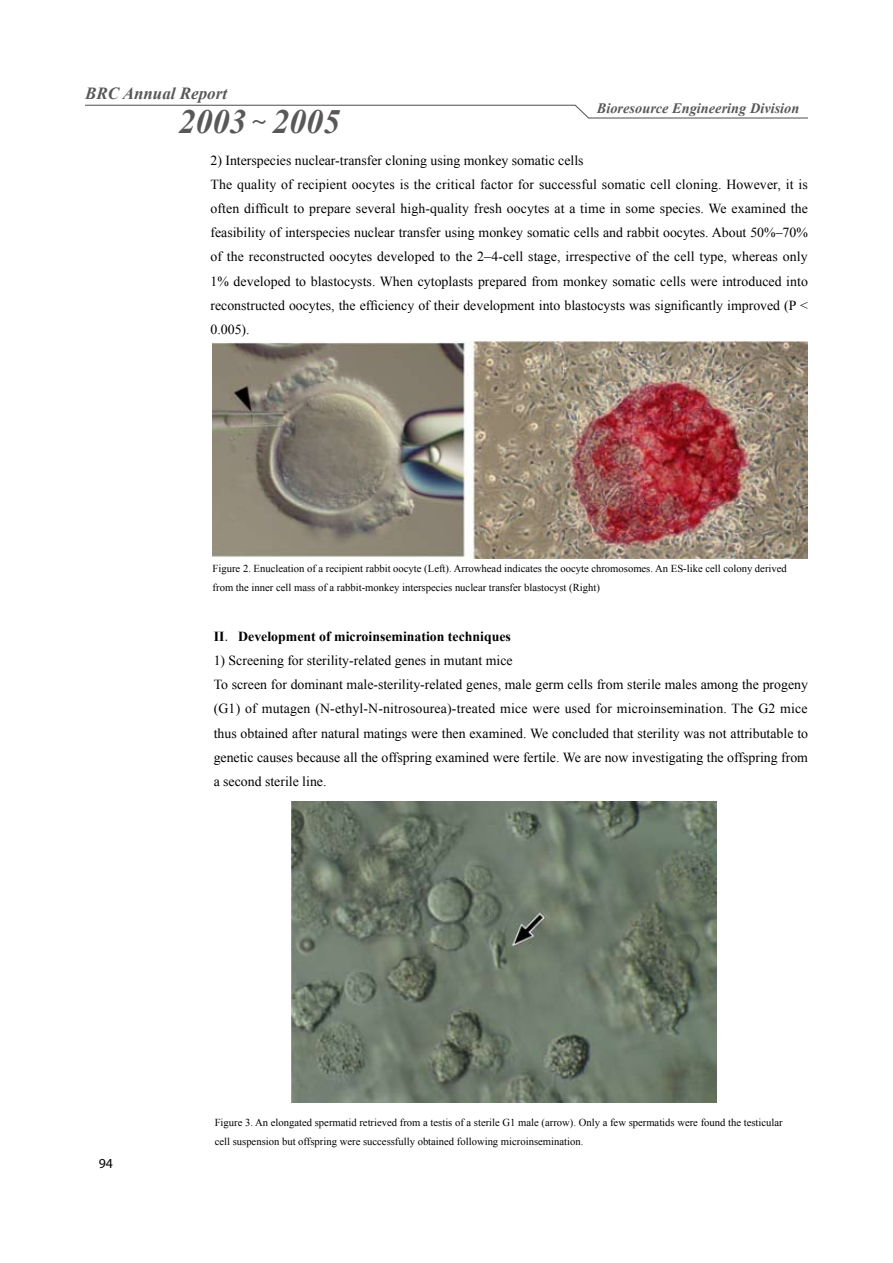
<style>
.page{position:relative;width:893px;height:1263px;background:#fff}
.page>*{position:absolute;margin:0;border:0;box-sizing:border-box;transform-origin:0 0}
.t1{font:italic 700 34.05px "Times New Roman";color:#595757}
.t2{font:italic 700 16.95px "Times New Roman";color:#595757}
.t3{font:italic 700 14.4px "Times New Roman";color:#595757}
.t4{font:13.8px/24.2px "Times New Roman";color:#000}
.t5{font:700 13.8px "Times New Roman";color:#000}
.t6{font:13.8px "Myriad Pro";color:#000}
.t7{font:10.65px/18.6px "Times New Roman";color:#000}
.s1{font-family:"MS Gothic";font-weight:400}
</style>
<div class="page">
<img style="left:213px;top:341px;width:595px;height:218px">
<img style="left:291px;top:801px;width:426px;height:302px">
<hr style="left:85px;top:105px;width:490px;height:1px;background:#595757">
<svg style="left:574px;top:104px;width:14px;height:14px"></svg>
<hr style="left:588px;top:117px;width:220px;height:2px;background:#595757">
<p class="t2" style="left:85px;top:82px;width:144px">BRC Annual Report</p>
<h1 class="t1" style="left:179px;top:98px;width:163px">2003 <sup>～</sup> 2005</h1>
<p class="t3" style="left:597px;top:99px;width:204px">Bioresource Engineering Division</p>
<p class="t4" style="left:210px;top:148px;width:599px">2) Interspecies nuclear-transfer cloning using monkey somatic cells<br>The quality of recipient oocytes is the critical factor for successful somatic cell cloning. However, it is often difficult to prepare several high-quality fresh oocytes at a time in some species. We examined the feasibility of interspecies nuclear transfer using monkey somatic cells and rabbit oocytes. About 50%–70% of the reconstructed oocytes developed to the 2–4-cell stage, irrespective of the cell type, whereas only 1% developed to blastocysts. When cytoplasts prepared from monkey somatic cells were introduced into reconstructed oocytes, the efficiency of their development into blastocysts was significantly improved (P &lt; 0.005).</p>
<p class="t7" style="left:213px;top:559px;width:576px">Figure 2. Enucleation of a recipient rabbit oocyte (Left). Arrowhead indicates the oocyte chromosomes. An ES-like cell colony derived from the inner cell mass of a rabbit-monkey interspecies nuclear transfer blastocyst (Right)</p>
<p class="t5" style="left:214px;top:627px;width:299px">II<span class="s1">．</span>Development of microinsemination techniques</p>
<p class="t4" style="left:214px;top:648px;width:596px">1) Screening for sterility-related genes in mutant mice<br>To screen for dominant male-sterility-related genes, male germ cells from sterile males among the progeny (G1) of mutagen (N-ethyl-N-nitrosourea)-treated mice were used for microinsemination. The G2 mice thus obtained after natural matings were then examined. We concluded that sterility was not attributable to genetic causes because all the offspring examined were fertile. We are now investigating the offspring from a second sterile line.</p>
<p class="t6" style="left:99px;top:1155px;width:16px">94</p>
<p class="t7" style="left:215px;top:1113px;width:569px">Figure 3. An elongated spermatid retrieved from a testis of a sterile G1 male (arrow). Only a few spermatids were found the testicular cell suspension but offspring were successfully obtained following microinsemination.</p>
</div>
